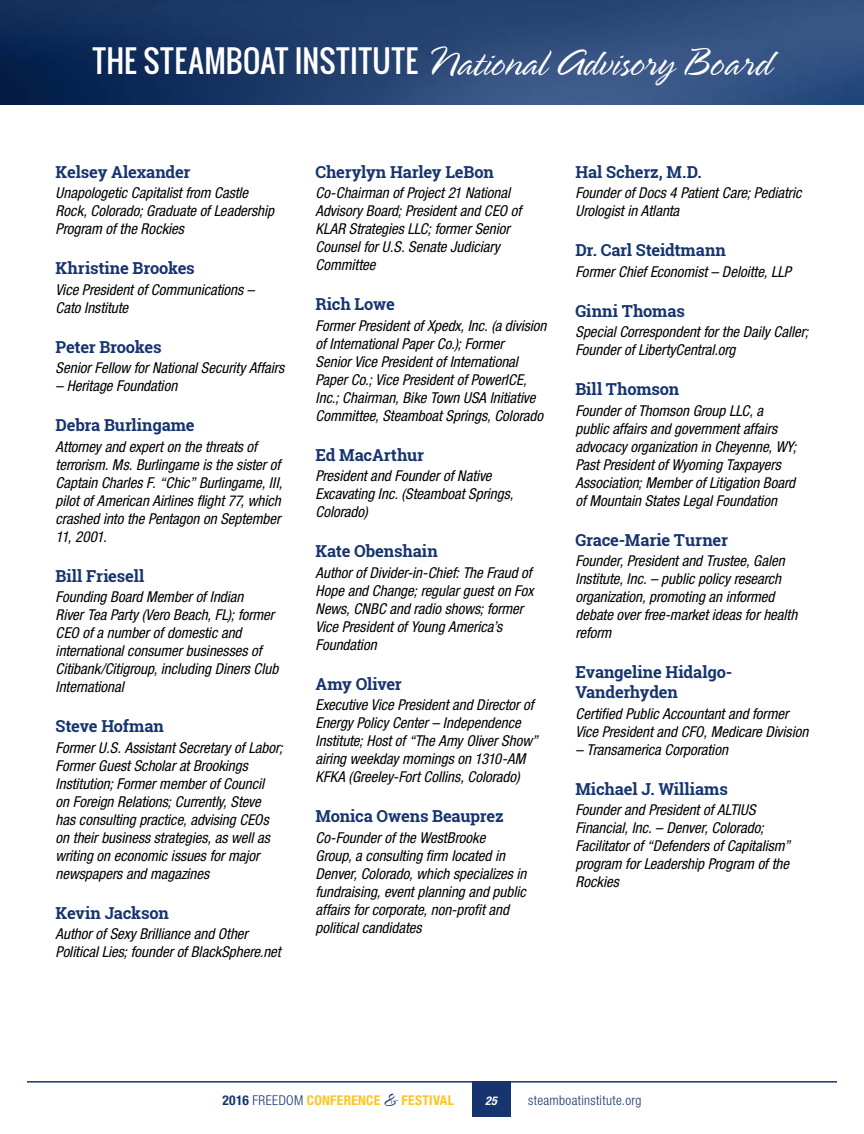
<style>
.page{position:relative;width:864px;height:1134px;background:#fff}
.page>*{position:absolute;margin:0;border:0;box-sizing:border-box;transform-origin:0 0}
.t1{font:30px "Oswald";letter-spacing:.02em;color:#fff}
.t2{font:700 16.5px/19.8px "Roboto Slab";letter-spacing:-.01em;color:#16356e}
.t3{font:italic condensed 15px/18px "Helvetica Neue LT Std";color:#000}
.t4{font:700 condensed 13.5px "Helvetica Neue LT Std";letter-spacing:.025em;color:#ffc421}
.t5{font:300 condensed 13.5px "Helvetica Neue LT Std";letter-spacing:.025em;color:#16356e}
.t6{font:italic 700 condensed 12px "Helvetica Neue LT Std";color:#fff}
.s1{font-family:"Spring LP";font-weight:300;font-size:42px}
.s2{color:#16356e}
.s3{font-weight:300;color:#16356e}
.s4{font-family:"Spring LP";font-weight:300;font-stretch:normal;font-size:22.5px;color:#16356e}
</style>
<div class="page">
<div style="left:472px;top:1081px;width:38px;height:36px;background:#16356e"></div>
<hr style="left:27px;top:1081px;width:810px;height:2px;background:#16356e">
<img style="left:0;top:0;width:864px;height:104px">
<h1 class="t1" style="left:93px;top:38px;width:680px">THE STEAMBOAT INSTITUTE <span class="s1">National Advisory Board</span></h1>
<p class="t2" style="left:56px;top:162px;width:136px">Kelsey Alexander</p>
<p class="t3" style="left:56px;top:184px;width:220px">Unapologetic Capitalist from Castle<br>Rock, Colorado; Graduate of Leadership<br>Program of the Rockies</p>
<p class="t2" style="left:56px;top:258px;width:141px">Khristine Brookes</p>
<p class="t3" style="left:56px;top:281px;width:200px">Vice President of Communications –<br>Cato Institute</p>
<p class="t2" style="left:56px;top:337px;width:108px">Peter Brookes</p>
<p class="t3" style="left:56px;top:359px;width:230px">Senior Fellow for National Security Affairs</p>
<p class="t3" style="left:56px;top:377px;width:123px">– Heritage Foundation</p>
<p class="t2" style="left:56px;top:415px;width:141px">Debra Burlingame</p>
<p class="t3" style="left:56px;top:438px;width:228px">Attorney and expert on the threats of terrorism. Ms. Burlingame is the sister of Captain Charles F. “Chic” Burlingame, III, pilot of American Airlines flight 77, which crashed into the Pentagon on September 11, 2001.</p>
<p class="t2" style="left:56px;top:566px;width:90px">Bill Friesell</p>
<p class="t3" style="left:56px;top:588px;width:224px">Founding Board Member of Indian<br>River Tea Party (Vero Beach, FL); former CEO of a number of domestic and international consumer businesses of Citibank/Citigroup, including Diners Club International</p>
<p class="t2" style="left:56px;top:716px;width:110px">Steve Hofman</p>
<p class="t3" style="left:56px;top:739px;width:229px">Former U.S. Assistant Secretary of Labor; Former Guest Scholar at Brookings Institution; Former member of Council<br>on Foreign Relations; Currently, Steve has consulting practice, advising CEOs on their business strategies, as well as writing on economic issues for major newspapers and magazines</p>
<p class="t2" style="left:56px;top:903px;width:115px">Kevin Jackson</p>
<p class="t3" style="left:56px;top:925px;width:227px">Author of Sexy Brilliance and Other<br>Political Lies; founder of BlackSphere.net</p>
<p class="t2" style="left:316px;top:162px;width:180px">Cherylyn Harley LeBon</p>
<p class="t3" style="left:316px;top:184px;width:207px">Co-Chairman of Project 21 National<br>Advisory Board; President and CEO of<br>KLAR Strategies LLC; former Senior<br>Counsel for U.S. Senate Judiciary<br>Committee</p>
<p class="t2" style="left:316px;top:294px;width:81px">Rich Lowe</p>
<p class="t3" style="left:316px;top:317px;width:233px">Former President of Xpedx, Inc. (a division of International Paper Co.); Former<br>Senior Vice President of International Paper Co.; Vice President of PowerICE, Inc.; Chairman, Bike Town USA Initiative Committee, Steamboat Springs, Colorado</p>
<p class="t2" style="left:316px;top:445px;width:110px">Ed MacArthur</p>
<p class="t3" style="left:316px;top:467px;width:199px">President and Founder of Native<br>Excavating Inc. (Steamboat Springs,<br>Colorado)</p>
<p class="t2" style="left:316px;top:541px;width:124px">Kate Obenshain</p>
<p class="t3" style="left:316px;top:564px;width:219px">Author of Divider-in-Chief: The Fraud of<br>Hope and Change; regular guest on Fox<br>News, CNBC and radio shows; former<br>Vice President of Young America’s<br>Foundation</p>
<p class="t2" style="left:316px;top:674px;width:88px">Amy Oliver</p>
<p class="t3" style="left:316px;top:696px;width:224px">Executive Vice President and Director of Energy Policy Center – Independence Institute; Host of “The Amy Oliver Show” airing weekday mornings on 1310-AM KFKA (Greeley-Fort Collins, Colorado)</p>
<p class="t2" style="left:316px;top:806px;width:190px">Monica Owens Beauprez</p>
<p class="t3" style="left:316px;top:829px;width:213px">Co-Founder of the WestBrooke<br>Group, a consulting firm located in Denver, Colorado, which specializes in fundraising, event planning and public affairs for corporate, non-profit and political candidates</p>
<p class="t2" style="left:575px;top:162px;width:128px">Hal Scherz, M.D.</p>
<p class="t3" style="left:575px;top:184px;width:227px">Founder of Docs 4 Patient Care; Pediatric<br>Urologist in Atlanta</p>
<p class="t2" style="left:575px;top:240px;width:152px">Dr. Carl Steidtmann</p>
<p class="t3" style="left:575px;top:263px;width:217px">Former Chief Economist – Deloitte, LLP</p>
<p class="t2" style="left:575px;top:301px;width:111px">Ginni Thomas</p>
<p class="t3" style="left:575px;top:323px;width:234px">Special Correspondent for the Daily Caller;<br>Founder of LibertyCentral.org</p>
<p class="t2" style="left:575px;top:379px;width:105px">Bill Thomson</p>
<p class="t3" style="left:575px;top:402px;width:222px">Founder of Thomson Group LLC, a public affairs and government affairs advocacy organization in Cheyenne, WY; Past President of Wyoming Taxpayers Association; Member of Litigation Board of Mountain States Legal Foundation</p>
<p class="t2" style="left:575px;top:530px;width:154px">Grace-Marie Turner</p>
<p class="t3" style="left:575px;top:552px;width:223px">Founder, President and Trustee, Galen Institute, Inc. – public policy research organization, promoting an informed debate over free-market ideas for health reform</p>
<p class="t2" style="left:575px;top:662px;width:158px">Evangeline Hidalgo-<br>Vanderhyden</p>
<p class="t3" style="left:575px;top:705px;width:234px">Certified Public Accountant and former<br>Vice President and CFO, Medicare Division</p>
<p class="t3" style="left:575px;top:741px;width:154px">– Transamerica Corporation</p>
<p class="t2" style="left:575px;top:779px;width:154px">Michael J. Williams</p>
<p class="t3" style="left:575px;top:801px;width:216px">Founder and President of ALTIUS<br>Financial, Inc. – Denver, Colorado;<br>Facilitator of “Defenders of Capitalism” program for Leadership Program of the<br>Rockies</p>
<p class="t4" style="left:222px;top:1092px;width:233px"><span class="s2">2016</span> <span class="s3">FREEDOM</span> CONFERENCE <span class="s4">&amp;</span> FESTIVAL</p>
<p class="t6" style="left:485px;top:1094px;width:13px">25</p>
<p class="t5" style="left:528px;top:1092px;width:115px">steamboatinstitute.org</p>
</div>
